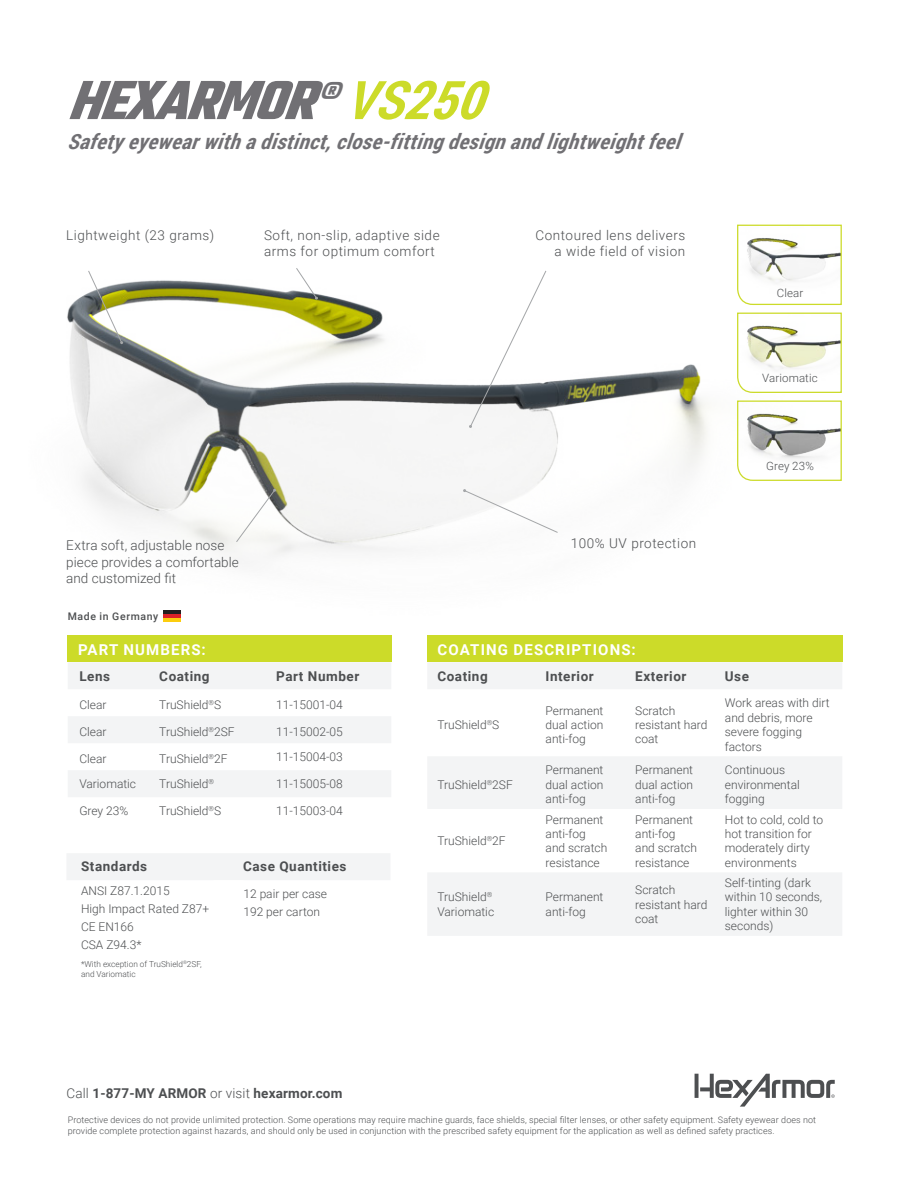
<style>
.page{position:relative;width:918px;height:1188px;background:#fff}
.page>*{position:absolute;margin:0;border:0;box-sizing:border-box;transform-origin:0 0}
.t1{font:italic 700 59.4px "Teko";color:#717074}
.t2{font:italic 700 21px "Roboto Condensed";color:#717074}
.t3{font:700 15px "Roboto";letter-spacing:.075em;color:#fff}
.t4{font:300 13.5px/16.2px "Roboto";letter-spacing:.04em;color:#4d4f51}
.t5{font:700 13.5px "Roboto";letter-spacing:.04em;color:#4d4f51}
.t6{font:300 13.5px/16.2px "Roboto";letter-spacing:.005em;color:#4d4f51}
.t7{font:700 13.5px "Roboto";letter-spacing:.01em;color:#4d4f51}
.t8{font:300 12px/14.4px "Roboto";color:#4d4f51}
.t9{font:300 11.55px "Roboto";letter-spacing:.01em;color:#4d4f51}
.t10{font:500 10.5px "Roboto";letter-spacing:.06em;color:#4d4f51}
.t11{font:300 9px/11.2px "Roboto";letter-spacing:.01em;color:#4d4f51}
.t12{font:300 8.25px/9.9px "Roboto";color:#4d4f51}
.s1{font-size:45px}
.s2{font-family:"Roboto Condensed";font-size:53.25px;color:#ccdb29}
.s3{font-weight:300}
</style>
<div class="page">
<img style="left:67px;top:280px;width:776px;height:382px">
<svg style="left:695px;top:1074px;width:140px;height:33px"></svg>
<div style="left:427px;top:635px;width:415px;height:27px;background:#ccdb29"></div>
<div style="left:68px;top:635px;width:324px;height:27px;background:#ccdb29"></div>
<hr style="left:164px;top:611px;width:17px;height:3px;background:#231f20">
<hr style="left:164px;top:614px;width:17px;height:4px;background:#dc2228">
<hr style="left:164px;top:618px;width:17px;height:4px;background:#fccd0e">
<svg style="left:736px;top:312px;width:106px;height:82px"></svg>
<svg style="left:736px;top:400px;width:106px;height:82px"></svg>
<svg style="left:736px;top:224px;width:106px;height:82px"></svg>
<svg style="left:295px;top:268px;width:23px;height:32px"></svg>
<svg style="left:88px;top:271px;width:35px;height:73px"></svg>
<svg style="left:469px;top:270px;width:78px;height:158px"></svg>
<svg style="left:428px;top:663px;width:414px;height:273px"></svg>
<div style="left:428px;top:756px;width:414px;height:53px;background:#f3f4f5"></div>
<svg style="left:235px;top:489px;width:41px;height:54px"></svg>
<svg style="left:68px;top:663px;width:323px;height:134px"></svg>
<div style="left:67px;top:854px;width:323px;height:26px;background:#f3f4f5"></div>
<svg style="left:463px;top:489px;width:96px;height:44px"></svg>
<p class="t1" style="left:67px;top:62px;width:442px">HEXARMOR<span class="s1">®</span> <span class="s2">VS250</span></p>
<p class="t2" style="left:67px;top:126px;width:624px">Safetyeyewearwithadistinct,close-fittingdesignandlightweightfeel</p>
<p class="t4" style="left:66px;top:226px;width:150px">Lightweight (23 grams)</p>
<p class="t4" style="left:264px;top:226px;width:177px">Soft, non-slip, adaptive side arms for optimum comfort</p>
<p class="t4" style="left:536px;top:226px;width:151px;text-align:right">Contoured lens delivers a wide field of vision</p>
<p class="t6" style="left:66px;top:537px;width:174px">Extra soft, adjustable nose piece provides a comfortable and customized fit</p>
<p class="t10" style="left:68px;top:609px;width:92px">Made in Germany</p>
<p class="t4" style="left:571px;top:535px;width:127px">100% UV protection</p>
<p class="t3" style="left:78px;top:639px;width:129px">PART NUMBERS:</p>
<p class="t3" style="left:438px;top:639px;width:200px">COATING DESCRIPTIONS:</p>
<p class="t9" style="left:777px;top:285px;width:28px">Clear</p>
<p class="t9" style="left:762px;top:369px;width:57px">Variomatic</p>
<p class="t9" style="left:766px;top:457px;width:49px">Grey 23%</p>
<p class="t5" style="left:79px;top:666px;width:32px">Lens</p>
<p class="t5" style="left:159px;top:666px;width:52px">Coating</p>
<p class="t5" style="left:276px;top:666px;width:85px">Part Number</p>
<p class="t8" style="left:79px;top:697px;width:29px">Clear</p>
<p class="t8" style="left:159px;top:697px;width:64px">TruShield<sup>®</sup>S</p>
<p class="t8" style="left:276px;top:697px;width:68px">11-15001-04</p>
<p class="t8" style="left:79px;top:724px;width:29px">Clear</p>
<p class="t8" style="left:159px;top:724px;width:77px">TruShield<sup>®</sup>2SF</p>
<p class="t8" style="left:276px;top:724px;width:68px">11-15002-05</p>
<p class="t8" style="left:79px;top:751px;width:29px">Clear</p>
<p class="t8" style="left:159px;top:751px;width:70px">TruShield<sup>®</sup>2F</p>
<p class="t8" style="left:276px;top:749px;width:68px">11-15004-03</p>
<p class="t8" style="left:79px;top:776px;width:58px">Variomatic</p>
<p class="t8" style="left:159px;top:776px;width:56px">TruShield<sup>®</sup></p>
<p class="t8" style="left:276px;top:776px;width:68px">11-15005-08</p>
<p class="t8" style="left:79px;top:803px;width:51px">Grey 23%</p>
<p class="t8" style="left:159px;top:803px;width:64px">TruShield<sup>®</sup>S</p>
<p class="t8" style="left:276px;top:803px;width:68px">11-15003-04</p>
<p class="t5" style="left:81px;top:857px;width:68px">Standards</p>
<p class="t5" style="left:243px;top:857px;width:105px">Case Quantities</p>
<p class="t8" style="left:81px;top:883px;width:90px">ANSI Z87.1.2015</p>
<p class="t8" style="left:81px;top:901px;width:130px">High Impact Rated Z87+</p>
<p class="t8" style="left:81px;top:919px;width:54px">CE EN166</p>
<p class="t8" style="left:81px;top:937px;width:62px">CSA Z94.3*</p>
<p class="t12" style="left:81px;top:959px;width:122px">*With exception of TruShield<sup>®</sup>2SF, and Variomatic</p>
<p class="t8" style="left:243px;top:886px;width:85px">12 pair per case</p>
<p class="t8" style="left:243px;top:904px;width:78px">192 per carton</p>
<p class="t5" style="left:437px;top:667px;width:52px">Coating</p>
<p class="t5" style="left:546px;top:667px;width:50px">Interior</p>
<p class="t5" style="left:635px;top:667px;width:53px">Exterior</p>
<p class="t5" style="left:725px;top:667px;width:26px">Use</p>
<p class="t8" style="left:437px;top:717px;width:64px">TruShield<sup>®</sup>S</p>
<p class="t8" style="left:546px;top:703px;width:59px;text-align:justify">Permanent dual action anti-fog</p>
<p class="t8" style="left:635px;top:703px;width:74px">Scratch resistant hard coat</p>
<p class="t8" style="left:725px;top:696px;width:106px">Work areas with dirt and debris, more severe fogging factors</p>
<p class="t8" style="left:437px;top:777px;width:77px">TruShield<sup>®</sup>2SF</p>
<p class="t8" style="left:437px;top:833px;width:70px">TruShield<sup>®</sup>2F</p>
<p class="t8" style="left:546px;top:763px;width:59px;text-align:justify">Permanent dual action anti-fog</p>
<p class="t8" style="left:635px;top:763px;width:59px;text-align:justify">Permanent dual action anti-fog</p>
<p class="t8" style="left:725px;top:763px;width:76px">Continuous environmental fogging</p>
<p class="t8" style="left:546px;top:812px;width:63px">Permanent anti-fog and scratch resistance</p>
<p class="t8" style="left:635px;top:812px;width:63px">Permanent anti-fog and scratch resistance</p>
<p class="t8" style="left:725px;top:812px;width:100px">Hot to cold, cold to hot transition for moderately dirty environments</p>
<p class="t8" style="left:437px;top:890px;width:58px">TruShield<sup>®<br></sup>Variomatic</p>
<p class="t8" style="left:546px;top:890px;width:59px">Permanent anti-fog</p>
<p class="t8" style="left:635px;top:882px;width:74px">Scratch resistant hard coat</p>
<p class="t8" style="left:725px;top:875px;width:99px">Self-tinting (dark within 10 seconds, lighter within 30 seconds)</p>
<p class="t7" style="left:66px;top:1084px;width:277px"><span class="s3">Call</span> 1-877-MY ARMOR <span class="s3">or visit</span> hexarmor.com</p>
<p class="t11" style="left:68px;top:1113px;width:750px">Protective devices do not provide unlimited protection. Some operations may require machine guards, face shields, special filter lenses, or other safety equipment. Safety eyewear does not provide complete protection against hazards, and should only be used in conjunction with the prescribed safety equipment for the application as well as defined safety practices.</p>
</div>
